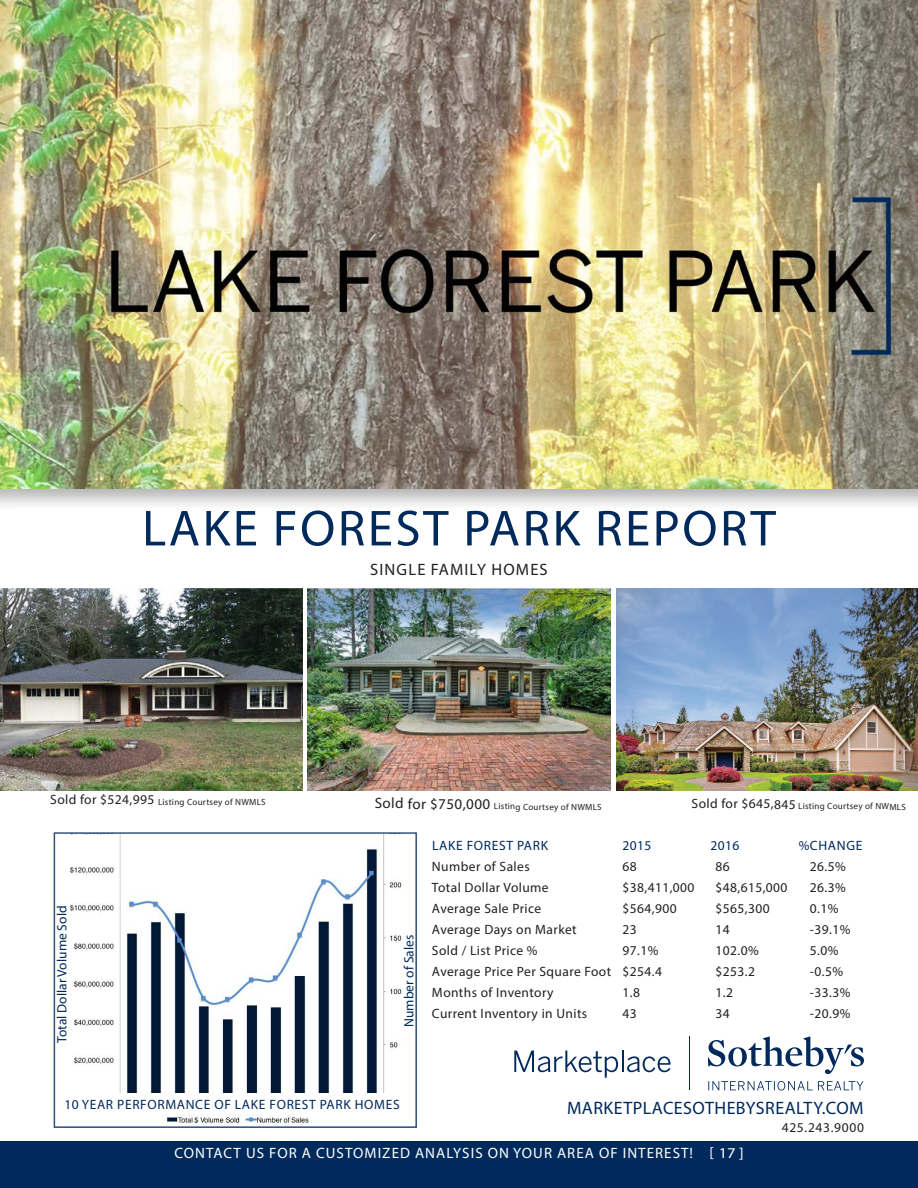
<style>
.page{position:relative;width:918px;height:1188px;background:#fff}
.page>*{position:absolute;margin:0;border:0;box-sizing:border-box;transform-origin:0 0}
.t1{font:51px "Myriad Pro";letter-spacing:.05em;color:#00295c}
.t2{font:18px "Myriad Pro";letter-spacing:.025em;color:#00295c}
.t3{font:16.5px "Myriad Pro";letter-spacing:.07em;color:#231f20}
.t4{font:15px "Myriad Pro";letter-spacing:.07em;color:#fff}
.t5{font:13.5px "Myriad Pro";letter-spacing:.03em;color:#231f20}
.t6{font:13.5px "Myriad Pro";letter-spacing:.05em;color:#00295c}
.t7{font:13.5px "Myriad Pro";color:#00295c}
.t8{font:13.5px "Myriad Pro";letter-spacing:.05em;color:#231f20}
.t9{font:9px "Myriad Pro";color:#231f20}
.s1{font-size:15px}
</style>
<div class="page">
<div style="left:0;top:1142px;width:918px;height:46px;background:#00295c"></div>
<div style="left:0;top:0;width:918px;height:513px;background:#231f20;opacity:.35"></div>
<img style="left:0;top:0;width:918px;height:488px">
<img style="left:0;top:588px;width:303px;height:202px">
<img style="left:308px;top:588px;width:302px;height:202px">
<img style="left:617px;top:588px;width:301px;height:202px">
<img style="left:70px;top:835px;width:332px;height:290px">
<div style="left:54px;top:832px;width:363px;height:296px;border:2px solid #325481"></div>
<hr style="left:689px;top:1036px;width:1px;height:54px;background:#00295c">
<svg style="left:708px;top:1036px;width:156px;height:38px"></svg>
<svg style="left:708px;top:1081px;width:155px;height:10px"></svg>
<svg style="left:514px;top:1051px;width:104px;height:27px"></svg>
<hr style="left:622px;top:1051px;width:2px;height:21px;background:#00295c">
<svg style="left:627px;top:1056px;width:44px;height:16px"></svg>
<img style="left:70px;top:1093px;width:332px;height:21px">
<div style="left:56px;top:1099px;width:354px;height:13px;background:#fff;border-radius:4px"></div>
<p class="t1" style="left:142px;top:497px;width:635px">LAKE FOREST PARK REPORT</p>
<p class="t3" style="left:370px;top:560px;width:179px">SINGLE FAMILY HOMES</p>
<p class="t5" style="left:50px;top:791px;width:106px">Sold for $524,995</p>
<p class="t9" style="left:158px;top:796px;width:109px;rotate:1deg">Listing Courtsey of NWMLS</p>
<p class="t9" style="left:375px;top:798px;width:229px;rotate:1deg"><span class="s1">Sold for $750,000</span> Listing Courtsey of NWMLS</p>
<p class="t5" style="left:692px;top:795px;width:106px">Sold for $645,845</p>
<p class="t9" style="left:798px;top:800px;width:109px;rotate:1deg">Listing Courtsey of NWMLS</p>
<p class="t7" style="left:54px;top:1043px;width:139px;rotate:-90deg">Total Dollar Volume Sold</p>
<p class="t7" style="left:401px;top:1027px;width:94px;rotate:-90deg">Number of Sales</p>
<p class="t6" style="left:432px;top:838px;width:117px">LAKE FOREST PARK</p>
<p class="t6" style="left:622px;top:838px;width:30px">2015</p>
<p class="t6" style="left:711px;top:838px;width:30px">2016</p>
<p class="t6" style="left:799px;top:838px;width:65px">%CHANGE</p>
<p class="t5" style="left:432px;top:859px;width:99px">Number of Sales</p>
<p class="t5" style="left:622px;top:859px;width:16px">68</p>
<p class="t5" style="left:715px;top:859px;width:16px">86</p>
<p class="t5" style="left:810px;top:859px;width:37px">26.5%</p>
<p class="t5" style="left:432px;top:880px;width:118px">Total Dollar Volume</p>
<p class="t5" style="left:622px;top:880px;width:73px">$38,411,000</p>
<p class="t5" style="left:715px;top:880px;width:73px">$48,615,000</p>
<p class="t5" style="left:810px;top:880px;width:37px">26.3%</p>
<p class="t5" style="left:432px;top:901px;width:111px">Average Sale Price</p>
<p class="t5" style="left:622px;top:901px;width:56px">$564,900</p>
<p class="t5" style="left:715px;top:901px;width:56px">$565,300</p>
<p class="t5" style="left:810px;top:901px;width:30px">0.1%</p>
<p class="t5" style="left:432px;top:922px;width:146px">Average Days on Market</p>
<p class="t5" style="left:622px;top:922px;width:16px">23</p>
<p class="t5" style="left:715px;top:922px;width:16px">14</p>
<p class="t5" style="left:810px;top:922px;width:42px">-39.1%</p>
<p class="t5" style="left:432px;top:943px;width:107px">Sold / List Price %</p>
<p class="t5" style="left:622px;top:943px;width:37px">97.1%</p>
<p class="t5" style="left:715px;top:943px;width:45px">102.0%</p>
<p class="t5" style="left:810px;top:943px;width:30px">5.0%</p>
<p class="t5" style="left:432px;top:964px;width:231px">Average Price Per Square Foot $254.4</p>
<p class="t5" style="left:715px;top:964px;width:41px">$253.2</p>
<p class="t5" style="left:810px;top:964px;width:35px">-0.5%</p>
<p class="t5" style="left:432px;top:985px;width:123px">Months of Inventory</p>
<p class="t5" style="left:622px;top:985px;width:19px">1.8</p>
<p class="t5" style="left:715px;top:985px;width:19px">1.2</p>
<p class="t5" style="left:810px;top:985px;width:42px">-33.3%</p>
<p class="t5" style="left:432px;top:1006px;width:157px">Current Inventory in Units</p>
<p class="t5" style="left:622px;top:1006px;width:16px">43</p>
<p class="t5" style="left:715px;top:1006px;width:16px">34</p>
<p class="t5" style="left:810px;top:1006px;width:42px">-20.9%</p>
<p class="t6" style="left:64px;top:1096px;width:337px">10 YEAR PERFORMANCE OF LAKE FOREST PARK HOMES</p>
<p class="t2" style="left:567px;top:1097px;width:298px">MARKETPLACESOTHEBYSREALTY.COM</p>
<p class="t8" style="left:782px;top:1119px;width:84px">425.243.9000</p>
<p class="t4" style="left:174px;top:1143px;width:571px">CONTACT US FOR A CUSTOMIZED ANALYSIS ON YOUR AREA OF INTEREST! [ 17 ]</p>
</div>
